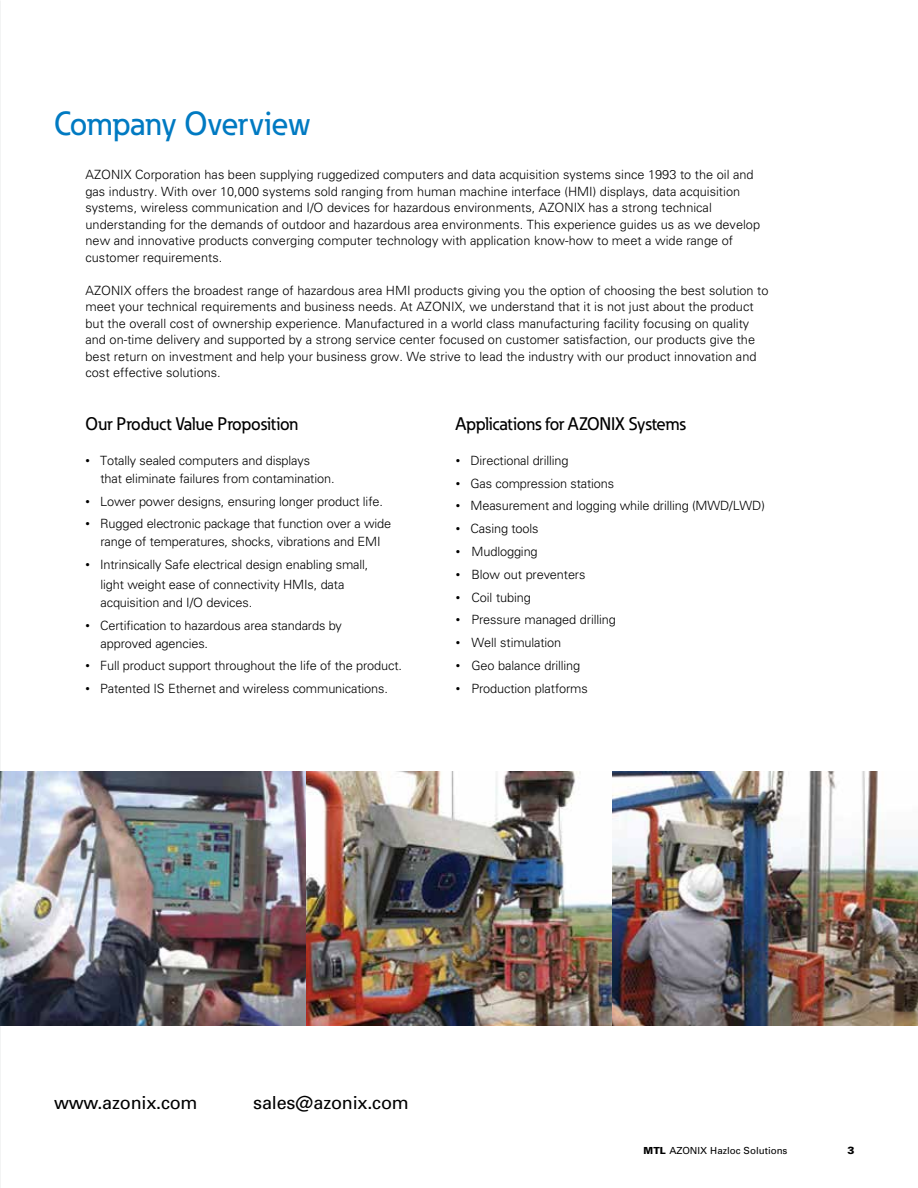
<style>
.page{position:relative;width:918px;height:1188px;background:#fff}
.page>*{position:absolute;margin:0;border:0;box-sizing:border-box;transform-origin:0 0}
.t1{font:500 33px "Eaton";letter-spacing:-.02em;color:#007ac2}
.t2{font:500 18px "Eaton";letter-spacing:-.01em;color:#000}
.t3{font:18px "Univers";letter-spacing:-.01em;color:#000}
.t4{font:300 12.75px/16.5px "Univers";color:#000}
.t5{font:900 10.5px "Univers";color:#000}
.t6{font:9.75px "Univers";color:#000}
.s1{font-weight:400}
.s2{font-weight:900}
</style>
<div class="page">
<img style="left:0;top:0;width:1px;height:1188px">
<img style="left:0;top:771px;width:918px;height:255px">
<h1 class="t1" style="left:54px;top:103px;width:258px">Company Overview</h1>
<p class="t4" style="left:86px;top:167px;width:676px">AZONIX Corporation has been supplying ruggedized computers and data acquisition systems since 1993 to the oil and gas industry. With over 10,000 systems sold ranging from human machine interface (HMI) displays, data acquisition systems, wireless communication and I/O devices for hazardous environments, AZONIX has a strong technical understanding for the demands of outdoor and hazardous area environments. This experience guides us as we develop new and innovative products converging computer technology with application know-how to meet a wide range of customer requirements.</p>
<p class="t4" style="left:86px;top:282px;width:685px">AZONIX offers the broadest range of hazardous area HMI products giving you the option of choosing the best solution to meet your technical requirements and business needs. At AZONIX, we understand that it is not just about the product but the overall cost of ownership experience. Manufactured in a world class manufacturing facility focusing on quality and on-time delivery and supported by a strong service center focused on customer satisfaction, our products give the best return on investment and help your business grow. We strive to lead the industry with our product innovation and cost effective solutions.</p>
<h2 class="t2" style="left:86px;top:413px;width:214px">Our Product Value Proposition</h2>
<p class="t4" style="left:101px;top:451px;width:236px;line-height:18px;text-indent:-15px"><span class="s1">•</span> Totally sealed computers and displays that eliminate failures from contamination.</p>
<p class="t4" style="left:86px;top:493px;width:299px"><span class="s1">•</span> Lower power designs, ensuring longer product life.</p>
<p class="t4" style="left:86px;top:515px;width:307px;line-height:18px;text-align:center"><span class="s1">•</span> Rugged electronic package that function over a wide range of temperatures, shocks, vibrations and EMI</p>
<p class="t4" style="left:101px;top:555px;width:269px;line-height:19.5px;text-indent:-15px"><span class="s1">•</span> Intrinsically Safe electrical design enabling small, light weight ease of connectivity HMIs, data</p>
<p class="t4" style="left:101px;top:594px;width:153px">acquisition and I/O devices.</p>
<p class="t4" style="left:101px;top:616px;width:243px;line-height:18px;text-indent:-15px"><span class="s1">•</span> Certification to hazardous area standards by approved agencies.</p>
<p class="t4" style="left:86px;top:658px;width:318px"><span class="s1">•</span> Full product support throughout the life of the product.</p>
<p class="t4" style="left:86px;top:680px;width:304px"><span class="s1">•</span> Patented IS Ethernet and wireless communications.</p>
<h2 class="t2" style="left:456px;top:413px;width:231px">Applications for AZONIX Systems</h2>
<p class="t4" style="left:456px;top:452px;width:114px"><span class="s1">•</span> Directional drilling</p>
<p class="t4" style="left:456px;top:475px;width:160px"><span class="s1">•</span> Gas compression stations</p>
<p class="t4" style="left:456px;top:498px;width:310px"><span class="s1">•</span> Measurement and logging while drilling (MWD/LWD)</p>
<p class="t4" style="left:456px;top:521px;width:84px"><span class="s1">•</span> Casing tools</p>
<p class="t4" style="left:456px;top:543px;width:83px"><span class="s1">•</span> Mudlogging</p>
<p class="t4" style="left:456px;top:566px;width:131px"><span class="s1">•</span> Blow out preventers</p>
<p class="t4" style="left:456px;top:589px;width:76px"><span class="s1">•</span> Coil tubing</p>
<p class="t4" style="left:456px;top:612px;width:161px"><span class="s1">•</span> Pressure managed drilling</p>
<p class="t4" style="left:456px;top:635px;width:107px"><span class="s1">•</span> Well stimulation</p>
<p class="t4" style="left:456px;top:657px;width:126px"><span class="s1">•</span> Geo balance drilling</p>
<p class="t4" style="left:456px;top:680px;width:133px"><span class="s1">•</span> Production platforms</p>
<h2 class="t3" style="left:54px;top:1091px;width:145px">www.azonix.com</h2>
<h2 class="t3" style="left:253px;top:1091px;width:157px">sales@azonix.com</h2>
<p class="t6" style="left:644px;top:1144px;width:145px"><span class="s2">MTL</span> AZONIX Hazloc Solutions</p>
<p class="t5" style="left:848px;top:1144px;width:9px">3</p>
</div>
